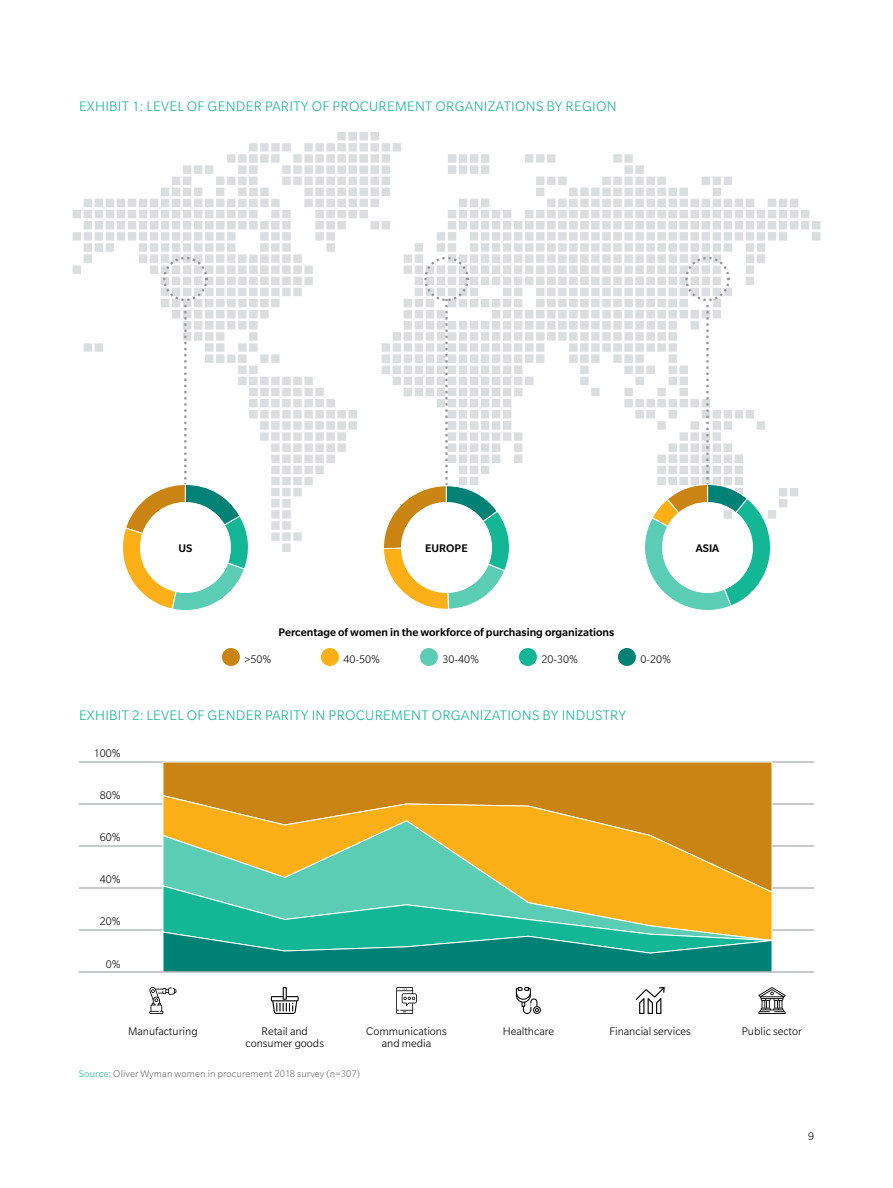
<style>
.page{position:relative;width:893px;height:1188px;background:#fff}
.page>*{position:absolute;margin:0;border:0;box-sizing:border-box;transform-origin:0 0}
.t1{font:300 15px "Slate Pro";letter-spacing:.02em;color:#14b795}
.t2{font:300 12px/12px "Slate Pro";color:#000;text-align:center}
.t3{font:500 12px "Slate Pro";color:#000}
.t4{font:300 10.5px "Slate Pro";letter-spacing:.01em;color:#6d6e71}
.s1{font-weight:400;color:#43c6aa}
</style>
<div class="page">
<svg style="left:73px;top:132px;width:747px;height:420px"></svg>
<hr style="left:79px;top:762px;width:735px;height:1px;background:#939598">
<hr style="left:79px;top:804px;width:735px;height:1px;background:#939598">
<hr style="left:79px;top:846px;width:735px;height:1px;background:#939598">
<hr style="left:79px;top:888px;width:735px;height:1px;background:#939598">
<hr style="left:79px;top:930px;width:735px;height:1px;background:#939598">
<svg style="left:636px;top:987px;width:29px;height:27px"></svg>
<svg style="left:116px;top:300px;width:135px;height:311px"></svg>
<svg style="left:383px;top:300px;width:130px;height:310px"></svg>
<svg style="left:642px;top:300px;width:137px;height:311px"></svg>
<div style="left:163px;top:257px;width:44px;height:44px;border:2px dashed #939598;border-radius:50%"></div>
<div style="left:424px;top:257px;width:45px;height:44px;border:2px dashed #939598;border-radius:50%"></div>
<div style="left:685px;top:257px;width:45px;height:44px;border:2px dashed #939598;border-radius:50%"></div>
<div style="left:222px;top:648px;width:18px;height:18px;background:#c98414;border-radius:50%"></div>
<div style="left:321px;top:648px;width:18px;height:18px;background:#fcaf17;border-radius:50%"></div>
<div style="left:420px;top:648px;width:18px;height:18px;background:#5bcdb5;border-radius:50%"></div>
<div style="left:519px;top:648px;width:18px;height:18px;background:#14b795;border-radius:50%"></div>
<div style="left:618px;top:648px;width:18px;height:18px;background:#008175;border-radius:50%"></div>
<svg style="left:149px;top:987px;width:27px;height:27px"></svg>
<svg style="left:271px;top:987px;width:28px;height:27px"></svg>
<svg style="left:396px;top:987px;width:21px;height:27px"></svg>
<svg style="left:758px;top:987px;width:28px;height:27px"></svg>
<svg style="left:516px;top:987px;width:25px;height:27px"></svg>
<div style="left:162px;top:761px;width:611px;height:34px;background:#c98414"></div>
<svg style="left:162px;top:795px;width:611px;height:25px;background:#d8931c"></svg>
<svg style="left:162px;top:820px;width:632px;height:111px;background:#cbb64e"></svg>
<svg style="left:162px;top:885px;width:620px;height:46px"></svg>
<svg style="left:162px;top:886px;width:611px;height:86px;background:#50ad82"></svg>
<hr style="left:79px;top:972px;width:735px;height:1px;background:#939598">
<p class="t1" style="left:79px;top:98px;width:16px">Exhibit</p>
<p class="t1" style="left:132px;top:98px;width:486px">1: LEVEL OF GENDER PARITY OF PROCUREMENT ORGANIZATIONS BY REGION</p>
<p class="t3" style="left:178px;top:542px;width:15px">US</p>
<p class="t3" style="left:425px;top:542px;width:44px">EUROPE</p>
<p class="t3" style="left:696px;top:542px;width:25px">ASIA</p>
<p class="t3" style="left:279px;top:626px;width:337px">Percentage of women in the workforce of purchasing organizations</p>
<p class="t2" style="left:244px;top:653px;width:29px">&gt;50%</p>
<p class="t2" style="left:541px;top:653px;width:38px">20-30%</p>
<p class="t2" style="left:640px;top:653px;width:32px">0-20%</p>
<p class="t2" style="left:343px;top:653px;width:38px">40-50%</p>
<p class="t2" style="left:442px;top:653px;width:38px">30-40%</p>
<p class="t1" style="left:79px;top:707px;width:16px">Exhibit</p>
<p class="t1" style="left:132px;top:707px;width:496px">2: LEVEL OF GENDER PARITY IN PROCUREMENT ORGANIZATIONS BY INDUSTRY</p>
<p class="t2" style="left:94px;top:748px;width:28px">100%</p>
<p class="t2" style="left:100px;top:790px;width:22px">80%</p>
<p class="t2" style="left:100px;top:832px;width:22px">60%</p>
<p class="t2" style="left:100px;top:874px;width:22px">40%</p>
<p class="t2" style="left:100px;top:916px;width:22px">20%</p>
<p class="t2" style="left:106px;top:958px;width:16px">0%</p>
<p class="t2" style="left:128px;top:1025px;width:71px">Manufacturing</p>
<p class="t2" style="left:245px;top:1025px;width:80px">Retail and consumer goods</p>
<p class="t2" style="left:366px;top:1025px;width:82px">Communications and media</p>
<p class="t2" style="left:503px;top:1025px;width:53px">Healthcare</p>
<p class="t2" style="left:609px;top:1025px;width:83px">Financial services</p>
<p class="t2" style="left:742px;top:1025px;width:62px">Public sector</p>
<p class="t4" style="left:79px;top:1068px;width:282px"><span class="s1">Source:</span> Oliver Wyman women in procurement 2018 survey (n=307)</p>
<p class="t2" style="left:808px;top:1130px;width:7px">9</p>
</div>
